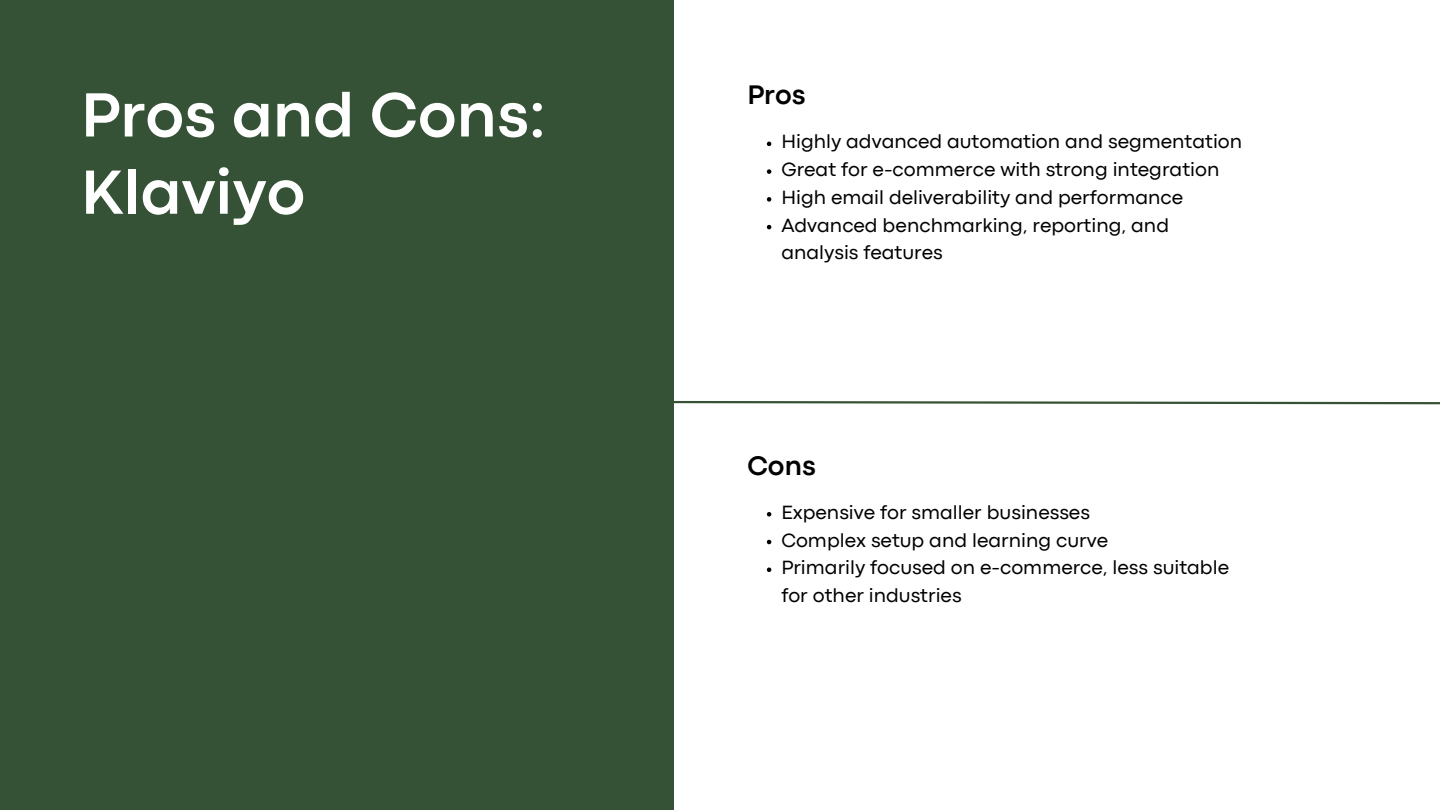
<style>
.page{position:relative;width:1440px;height:810px;background:#fff}
.page>*{position:absolute;margin:0;border:0;box-sizing:border-box;transform-origin:0 0}
.t1{font:700 65px/77.2px "Codec Pro";color:#fff}
.t2{font:700 28px "Codec Pro";color:#000}
.t3{font:20px/27.8px "Codec Pro";color:#000}
</style>
<div class="page">
<div style="left:0;top:0;width:674px;height:810px;background:#365236"></div>
<svg style="left:767px;top:512px;width:4px;height:5px"></svg>
<svg style="left:767px;top:540px;width:4px;height:4px"></svg>
<svg style="left:767px;top:568px;width:4px;height:4px"></svg>
<svg style="left:767px;top:142px;width:4px;height:4px"></svg>
<svg style="left:767px;top:169px;width:4px;height:5px"></svg>
<svg style="left:767px;top:197px;width:4px;height:5px"></svg>
<svg style="left:767px;top:225px;width:4px;height:4px"></svg>
<svg style="left:674px;top:400px;width:766px;height:5px"></svg>
<h1 class="t1" style="left:81px;top:81px;width:466px">Pros and Cons:<br>Klaviyo</h1>
<p class="t2" style="left:747px;top:85px;width:60px">Pros</p>
<h2 class="t3" style="left:781px;top:129px;width:462px">Highly advanced automation and segmentation</h2>
<p class="t3" style="left:781px;top:157px;width:440px">Great for e-commerce with strong integration</p>
<p class="t3" style="left:781px;top:185px;width:403px">High email deliverability and performance</p>
<p class="t3" style="left:781px;top:213px;width:389px">Advanced benchmarking, reporting, and analysis features</p>
<h2 class="t2" style="left:747px;top:455px;width:70px">Cons</h2>
<p class="t3" style="left:781px;top:500px;width:310px">Expensive for smaller businesses</p>
<p class="t3" style="left:781px;top:527px;width:328px">Complex setup and learning curve</p>
<p class="t3" style="left:781px;top:555px;width:449px">Primarily focused on e-commerce, less suitable for other industries</p>
</div>
